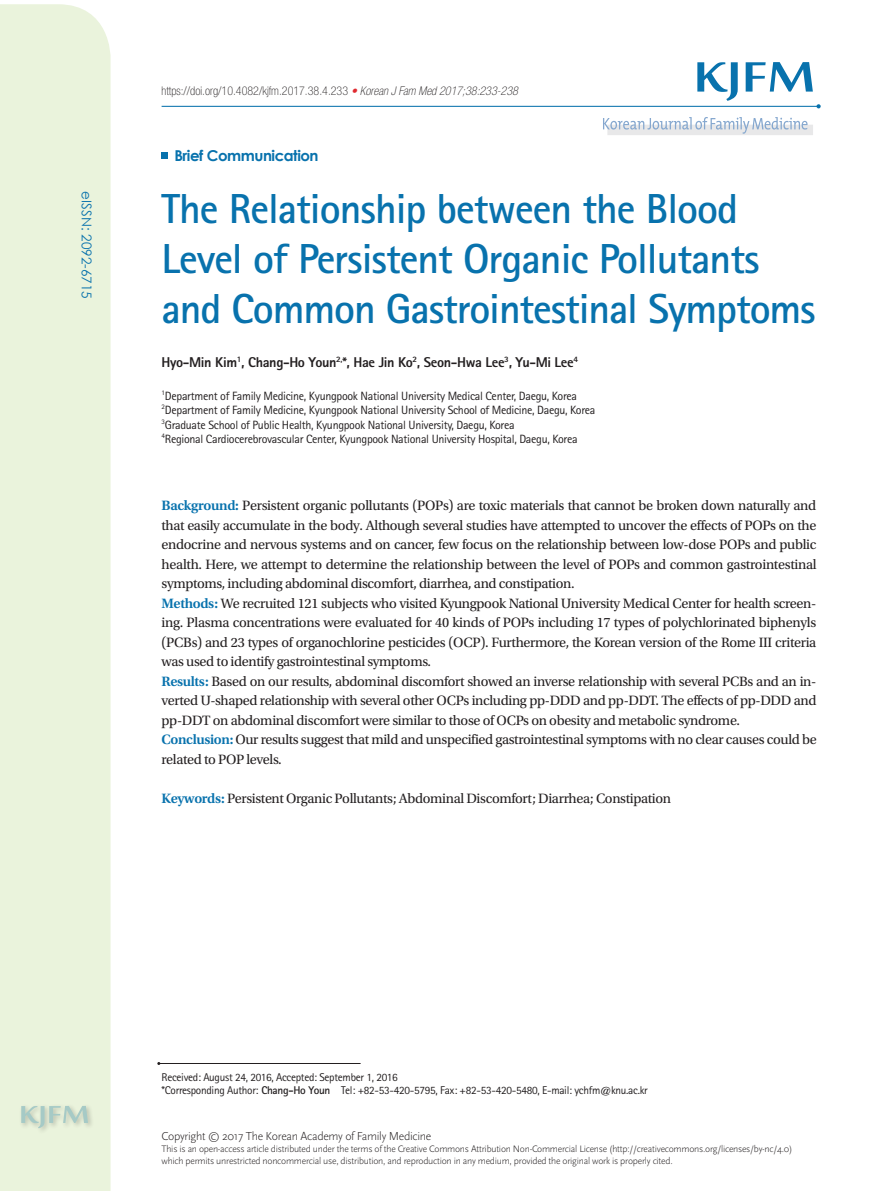
<style>
.page{position:relative;width:893px;height:1191px;background:#fff}
.page>*{position:absolute;margin:0;border:0;box-sizing:border-box;transform-origin:0 0}
.t1{font:700 42px/50.4px "Rotis Sans Serif Std";letter-spacing:-.025em;color:#0872ad}
.t2{font:700 15px "Century Gothic";letter-spacing:-.03em;color:#0872ad}
.t3{font:14.25px/19.5px "Utopia Std";letter-spacing:-.025em;color:#231f20}
.t4{font:800 14.25px "Rotis Sans Serif Std";letter-spacing:-.025em;color:#231f20}
.t5{font:13.5px "Century Gothic";color:#0872ad}
.t6{font:12px/14.4px "Rotis Sans Serif Std";letter-spacing:-.025em;color:#231f20}
.t7{font:100 condensed 12px "Helvetica Neue LT Std";color:#231f20}
.t8{font:300 12px "Scala Sans";letter-spacing:-.025em;color:#231f20}
.t9{font:11.25px/13.5px "Rotis Sans Serif Std";letter-spacing:-.025em;color:#231f20}
.t10{font:300 9.75px/11.7px "Scala Sans";letter-spacing:-.025em;color:#231f20}
.s1{font-style:italic;color:#e02a30}
.s2{font-style:italic}
.s3{font-weight:600;color:#0872ad}
.s4{font-weight:700}
</style>
<div class="page">
<div style="left:0;top:4px;width:111px;height:1187px;background:#eaf3dc"></div>
<hr style="left:162px;top:106px;width:657px;height:1px;background:#0872ad">
<svg style="left:697px;top:62px;width:124px;height:46px"></svg>
<div style="left:607px;top:125px;width:206px;height:10px;background:#e8e8e9"></div>
<svg style="left:603px;top:117px;width:204px;height:17px"></svg>
<div style="left:19px;top:1103px;width:76px;height:31px;background:#231f20;opacity:.75"></div>
<svg style="left:21px;top:1106px;width:67px;height:22px"></svg>
<hr style="left:159px;top:1063px;width:202px;height:1px;background:#231f20">
<div style="left:162px;top:152px;width:6px;height:7px;background:#0872ad"></div>
<p class="t5" style="left:96px;top:191px;width:109px;rotate:90deg">eISSN: 2092-6715</p>
<p class="t7" style="left:162px;top:84px;width:358px">https://doi.org/10.4082/kjfm.2017.38.4.233 <span class="s1">•</span> <span class="s2">Korean J Fam Med 2017;38:233-238</span></p>
<p class="t2" style="left:174px;top:144px;width:146px">Brief Communication</p>
<h1 class="t1" style="left:162px;top:182px;width:656px">The Relationship between the Blood<br>Level of Persistent Organic Pollutants and Common Gastrointestinal Symptoms</h1>
<p class="t4" style="left:162px;top:353px;width:418px">Hyo-Min Kim<sup>1</sup>, Chang-Ho Youn<sup>2,</sup>*, Hae Jin Ko<sup>2</sup>, Seon-Hwa Lee<sup>3</sup>, Yu-Mi Lee<sup>4</sup></p>
<p class="t6" style="left:162px;top:388px;width:435px"><sup>1</sup>Department of Family Medicine, Kyungpook National University Medical Center, Daegu, Korea <sup>2</sup>Department of Family Medicine, Kyungpook National University School of Medicine, Daegu, Korea <sup>3</sup>Graduate School of Public Health, Kyungpook National University, Daegu, Korea<br><sup>4</sup>Regional Cardiocerebrovascular Center, Kyungpook National University Hospital, Daegu, Korea</p>
<p class="t3" style="left:162px;top:496px;width:657px"><span class="s3">Background:</span> Persistent organic pollutants (POPs) are toxic materials that cannot be broken down naturally and that easily accumulate in the body. Although several studies have attempted to uncover the effects of POPs on the endocrine and nervous systems and on cancer, few focus on the relationship between low-dose POPs and public health. Here, we attempt to determine the relationship between the level of POPs and common gastrointestinal symptoms, including abdominal discomfort, diarrhea, and constipation.<br><span class="s3">Methods:</span> We recruited 121 subjects who visited Kyungpook National University Medical Center for health screen&shy;ing. Plasma concentrations were evaluated for 40 kinds of POPs including 17 types of polychlorinated biphenyls (PCBs) and 23 types of organochlorine pesticides (OCP). Furthermore, the Korean version of the Rome III criteria was used to identify gastrointestinal symptoms.<br><span class="s3">Results:</span> Based on our results, abdominal discomfort showed an inverse relationship with several PCBs and an in&shy;verted U-shaped relationship with several other OCPs including pp-DDD and pp-DDT. The effects of pp-DDD and pp-DDT on abdominal discomfort were similar to those of OCPs on obesity and metabolic syndrome.<br><span class="s3">Conclusion:</span> Our results suggest that mild and unspecified gastrointestinal symptoms with no clear causes could be related to POP levels.</p>
<p class="t3" style="left:162px;top:788px;width:511px"><span class="s3">Keywords:</span> Persistent Organic Pollutants; Abdominal Discomfort; Diarrhea; Constipation</p>
<p class="t9" style="left:162px;top:1070px;width:488px">Received: August 24, 2016, Accepted: September 1, 2016<br>*Corresponding Author: <span class="s4">Chang-Ho Youn</span> Tel: +82-53-420-5795, Fax: +82-53-420-5480, E-mail: ychfm@knu.ac.kr</p>
<p class="t8" style="left:162px;top:1129px;width:271px">Copyright © 2017 The Korean Academy of Family Medicine</p>
<p class="t10" style="left:162px;top:1143px;width:632px">This is an open-access article distributed under the terms of the Creative Commons Attribution Non-Commercial License (http://creativecommons.org/licenses/by-nc/4.0) which permits unrestricted noncommercial use, distribution, and reproduction in any medium, provided the original work is properly cited.</p>
</div>
